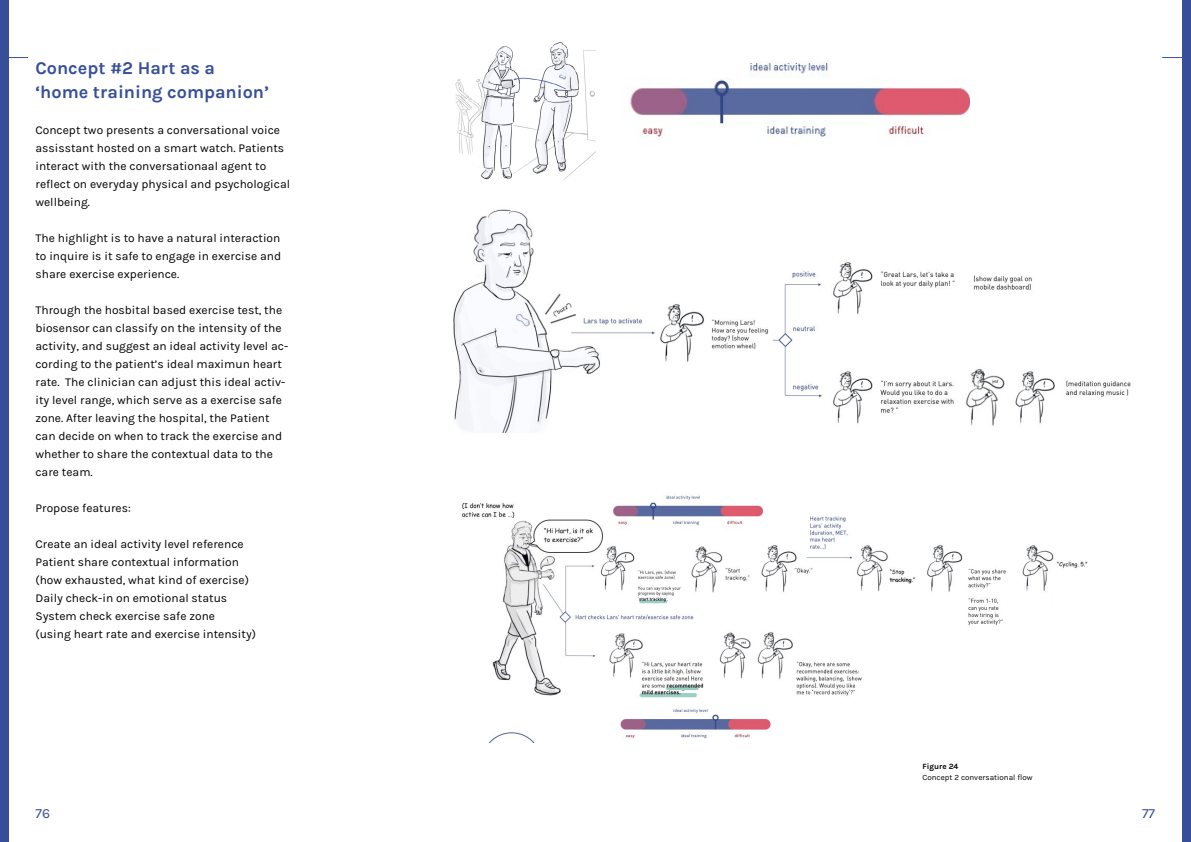
<style>
.page{position:relative;width:1191px;height:842px;background:#fff}
.page>*{position:absolute;margin:0;border:0;box-sizing:border-box;transform-origin:0 0}
.t1{font:700 18px/24px "Karla";color:#374f98}
.t2{font:14px "Karla";color:#374f98}
.t3{font:12px/18px "Karla";color:#000}
.t4{font:8px "Karla";color:#000}
.t5{font:700 8px "Karla";color:#000}
</style>
<div class="page">
<div style="left:0;top:0;width:9px;height:842px;background:#374f98"></div>
<div style="left:1182px;top:0;width:9px;height:842px;background:#374f98"></div>
<svg style="left:9px;top:57px;width:19px;height:1px"></svg>
<svg style="left:1162px;top:57px;width:20px;height:1px"></svg>
<img style="left:453px;top:209px;width:678px;height:224px">
<img style="left:462px;top:495px;width:626px;height:247px">
<img style="left:455px;top:42px;width:140px;height:138px">
<div style="left:1054px;top:574px;width:56px;height:89px;background:#fff"></div>
<img style="left:630px;top:61px;width:339px;height:76px">
<h1 class="t1" style="left:35px;top:56px;width:235px">Concept #2 Hart as a ‘home training companion’</h1>
<p class="t3" style="left:35px;top:121px;width:256px">Concept two presents a conversational voice assisstant hosted on a smart watch. Patients interact with the conversationaal agent to reflect on everyday physical and psychological wellbeing.</p>
<p class="t3" style="left:35px;top:229px;width:247px;text-align:justify">The highlight is to have a natural interaction to inquire is it safe to engage in exercise and share exercise experience.</p>
<p class="t3" style="left:35px;top:301px;width:254px">Through the hosbital based exercise test, the biosensor can classify on the intensity of the activity, and suggest an ideal activity level ac&shy;cording to the patient’s ideal maximun heart rate. The clinician can adjust this ideal activ&shy;ity level range, which serve as a exercise safe zone. After leaving the hospital, the Patient can decide on when to track the exercise and whether to share the contextual data to the care team.</p>
<p class="t3" style="left:35px;top:499px;width:97px">Propose features:</p>
<p class="t3" style="left:35px;top:535px;width:222px">Create an ideal activity level reference Patient share contextual information (how exhausted, what kind of exercise)<br>Daily check-in on emotional status System check exercise safe zone<br>(using heart rate and exercise intensity)</p>
<p class="t5" style="left:922px;top:761px;width:37px">Figure 24</p>
<p class="t4" style="left:922px;top:772px;width:112px">Concept 2 conversational flow</p>
<p class="t2" style="left:35px;top:806px;width:16px">76</p>
<p class="t2" style="left:1142px;top:806px;width:15px">77</p>
</div>
